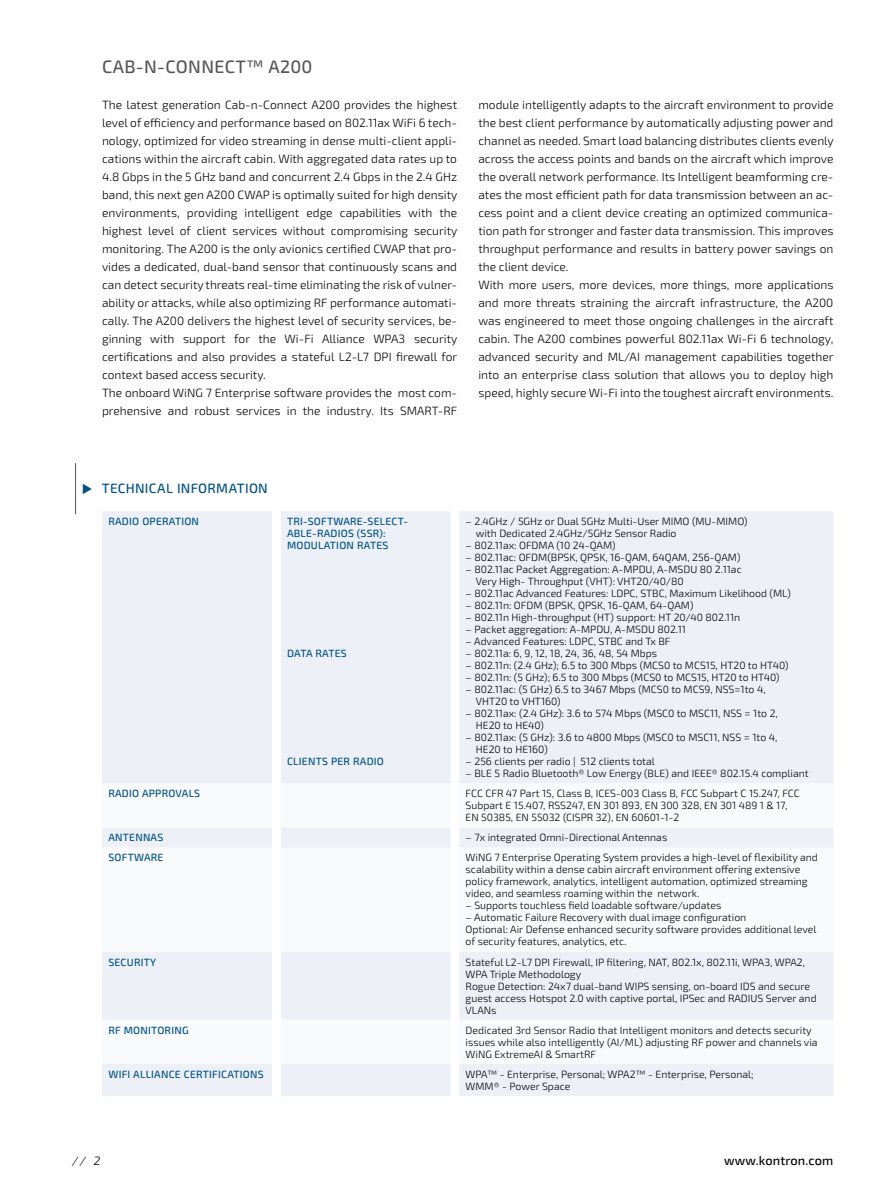
<style>
.page{position:relative;width:893px;height:1191px;background:#fff}
.page>*{position:absolute;margin:0;border:0;box-sizing:border-box;transform-origin:0 0}
.t1{font:500 18px "Sn T";letter-spacing:.02em;color:#575756}
.t2{font:500 13.5px "Sn T";letter-spacing:.02em;color:#005083}
.t3{font:500 12.75px "Sn T";letter-spacing:.01em;color:#000}
.t4{font:300 12px/18px "Sn T";color:#000}
.t5{font:italic 300 12px "Sn T";color:#000}
.t6{font:300 10.5px/12px "Sn T";color:#000}
.t7{font:500 10.5px/12px "Sn T";letter-spacing:.02em;color:#005083}
</style>
<div class="page">
<hr style="left:75px;top:463px;width:1px;height:51px;background:#575756">
<div style="left:102px;top:511px;width:731px;height:585px;background:#edf1f7"></div>
<svg style="left:272px;top:511px;width:9px;height:585px"></svg>
<svg style="left:102px;top:783px;width:731px;height:281px"></svg>
<h1 class="t1" style="left:102px;top:56px;width:212px">CAB-N-CONNECT™ A200</h1>
<p class="t4" style="left:102px;top:96px;width:357px">The latest generation Cab-n-Connect A200 provides the highest level of efficiency and performance based on 802.11ax WiFi 6 tech&shy;nology, optimized for video streaming in dense multi-client appli&shy;cations within the aircraft cabin. With aggregated data rates up to 4.8 Gbps in the 5 GHz band and concurrent 2.4 Gbps in the 2.4 GHz band, this next gen A200 CWAP is optimally suited for high density environments, providing intelligent edge capabilities with the highest level of client services without compromising security monitoring. The A200 is the only avionics certified CWAP that pro&shy;vides a dedicated, dual-band sensor that continuously scans and can detect security threats real-time eliminating the risk of vulner&shy;ability or attacks, while also optimizing RF performance automati&shy;cally. The A200 delivers the highest level of security services, be&shy;ginning with support for the Wi-Fi Alliance WPA3 security certifications and also provides a stateful L2-L7 DPI firewall for context based access security.<br>The onboard WiNG 7 Enterprise software provides the most com&shy;prehensive and robust services in the industry. Its SMART-RF</p>
<p class="t4" style="left:478px;top:96px;width:357px">module intelligently adapts to the aircraft environment to provide the best client performance by automatically adjusting power and channel as needed. Smart load balancing distributes clients evenly across the access points and bands on the aircraft which improve the overall network performance. Its Intelligent beamforming cre&shy;ates the most efficient path for data transmission between an ac&shy;cess point and a client device creating an optimized communica&shy;tion path for stronger and faster data transmission. This improves throughput performance and results in battery power savings on the client device.<br>With more users, more devices, more things, more applications and more threats straining the aircraft infrastructure, the A200 was engineered to meet those ongoing challenges in the aircraft cabin. The A200 combines powerful 802.11ax Wi-Fi 6 technology, advanced security and ML/AI management capabilities together into an enterprise class solution that allows you to deploy high speed, highly secure Wi-Fi into the toughest aircraft environments.</p>
<p class="t2" style="left:102px;top:480px;width:168px">TECHNICAL INFORMATION</p>
<p class="t7" style="left:108px;top:515px;width:92px">RADIO OPERATION</p>
<p class="t7" style="left:287px;top:515px;width:122px">TRI-SOFTWARE-SELECT-<br>ABLE-RADIOS (SSR):<br>MODULATION RATES</p>
<p class="t7" style="left:287px;top:647px;width:61px">DATA RATES</p>
<p class="t7" style="left:287px;top:755px;width:98px">CLIENTS PER RADIO</p>
<p class="t6" style="left:476px;top:515px;width:273px;text-indent:-10px">– 2.4GHz / 5GHz or Dual 5GHz Multi-User MIMO (MU-MIMO) with Dedicated 2.4GHz/5GHz Sensor Radio</p>
<p class="t6" style="left:466px;top:539px;width:152px">– 802.11ax: OFDMA (10 24-QAM)</p>
<p class="t6" style="left:466px;top:551px;width:276px">– 802.11ac: OFDM(BPSK, QPSK, 16-QAM, 64QAM, 256-QAM)</p>
<p class="t6" style="left:476px;top:563px;width:267px;text-indent:-10px">– 802.11ac Packet Aggregation: A-MPDU, A-MSDU 80 2.11ac<br>Very High- Throughput (VHT): VHT20/40/80</p>
<p class="t6" style="left:466px;top:587px;width:327px">– 802.11ac Advanced Features: LDPC, STBC, Maximum Likelihood (ML)</p>
<p class="t6" style="left:466px;top:599px;width:229px">– 802.11n: OFDM (BPSK, QPSK, 16-QAM, 64-QAM)</p>
<p class="t6" style="left:466px;top:611px;width:276px">– 802.11n High-throughput (HT) support: HT 20/40 802.11n</p>
<p class="t6" style="left:466px;top:623px;width:222px">– Packet aggregation: A-MPDU, A-MSDU 802.11</p>
<p class="t6" style="left:466px;top:635px;width:206px">– Advanced Features: LDPC, STBC and Tx BF</p>
<p class="t6" style="left:466px;top:647px;width:193px">– 802.11a: 6, 9, 12, 18, 24, 36, 48, 54 Mbps</p>
<p class="t6" style="left:466px;top:659px;width:324px">– 802.11n: (2.4 GHz); 6.5 to 300 Mbps (MCS0 to MCS15, HT20 to HT40)</p>
<p class="t6" style="left:466px;top:671px;width:316px">– 802.11n: (5 GHz); 6.5 to 300 Mbps (MCS0 to MCS15, HT20 to HT40)</p>
<p class="t6" style="left:476px;top:683px;width:291px;text-indent:-10px">– 802.11ac: (5 GHz) 6.5 to 3467 Mbps (MCS0 to MCS9, NSS=1to 4,<br>VHT20 to VHT160)</p>
<p class="t6" style="left:476px;top:707px;width:304px;text-indent:-10px">– 802.11ax: (2.4 GHz): 3.6 to 574 Mbps (MSC0 to MSC11, NSS = 1to 2,<br>HE20 to HE40)</p>
<p class="t6" style="left:476px;top:731px;width:303px;text-indent:-10px">– 802.11ax: (5 GHz): 3.6 to 4800 Mbps (MSC0 to MSC11, NSS = 1to 4,<br>HE20 to HE160)</p>
<p class="t6" style="left:466px;top:755px;width:191px">– 256 clients per radio | 512 clients total</p>
<p class="t6" style="left:466px;top:767px;width:345px">– BLE 5 Radio Bluetooth® Low Energy (BLE) and IEEE® 802.15.4 compliant</p>
<p class="t7" style="left:108px;top:787px;width:93px">RADIO APPROVALS</p>
<p class="t6" style="left:466px;top:787px;width:336px">FCC CFR 47 Part 15, Class B, ICES-003 Class B, FCC Subpart C 15.247, FCC<br>Subpart E 15.407, RSS247, EN 301 893, EN 300 328, EN 301 489 1 &amp; 17,<br>EN 50385, EN 55032 (CISPR 32), EN 60601-1-2</p>
<p class="t7" style="left:108px;top:831px;width:56px">ANTENNAS</p>
<p class="t6" style="left:466px;top:831px;width:203px">– 7x integrated Omni-Directional Antennas</p>
<p class="t7" style="left:108px;top:852px;width:56px">SOFTWARE</p>
<p class="t6" style="left:466px;top:852px;width:354px">WiNG 7 Enterprise Operating System provides a high-level of flexibility and scalability within a dense cabin aircraft environment offering extensive policy framework, analytics, intelligent automation, optimized streaming video, and seamless roaming within the network.</p>
<p class="t6" style="left:466px;top:900px;width:257px">– Supports touchless field loadable software/updates</p>
<p class="t6" style="left:466px;top:912px;width:352px">– Automatic Failure Recovery with dual image configuration<br>Optional: Air Defense enhanced security software provides additional level of security features, analytics, etc.</p>
<p class="t7" style="left:108px;top:956px;width:49px">SECURITY</p>
<p class="t6" style="left:466px;top:956px;width:353px">Stateful L2-L7 DPI Firewall, IP filtering, NAT, 802.1x, 802.11i, WPA3, WPA2, WPA Triple Methodology<br>Rogue Detection: 24x7 dual-band WIPS sensing, on-board IDS and secure guest access Hotspot 2.0 with captive portal, IPSec and RADIUS Server and VLANs</p>
<p class="t7" style="left:108px;top:1024px;width:82px">RF MONITORING</p>
<p class="t6" style="left:466px;top:1024px;width:353px">Dedicated 3rd Sensor Radio that Intelligent monitors and detects security issues while also intelligently (AI/ML) adjusting RF power and channels via<br>WiNG ExtremeAI &amp; SmartRF</p>
<p class="t7" style="left:108px;top:1068px;width:157px">WIFI ALLIANCE CERTIFICATIONS</p>
<p class="t6" style="left:466px;top:1068px;width:290px">WPA™ - Enterprise, Personal; WPA2™ - Enterprise, Personal;<br>WMM® - Power Space</p>
<p class="t5" style="left:72px;top:1153px;width:30px">// 2</p>
<p class="t3" style="left:724px;top:1153px;width:111px">www.kontron.com</p>
</div>
